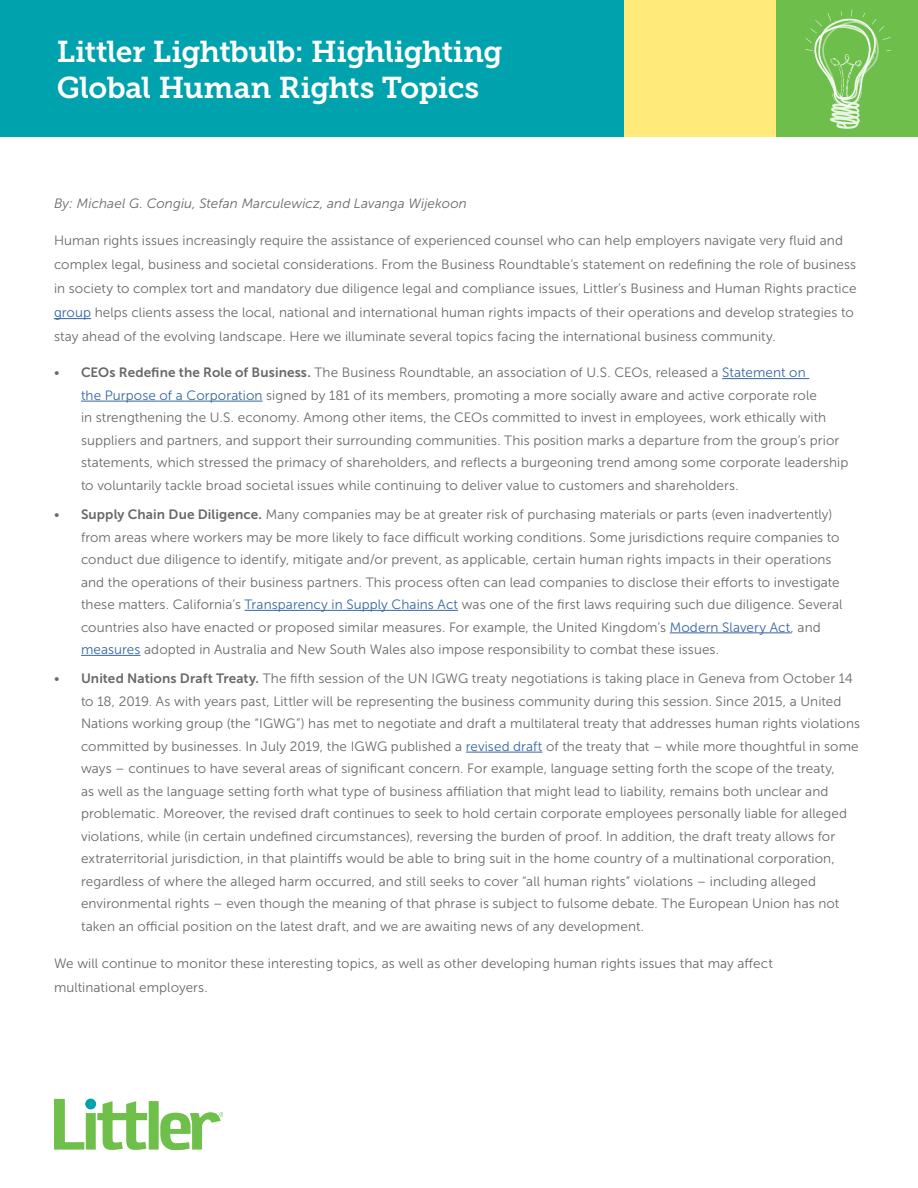
<style>
.page{position:relative;width:918px;height:1188px;background:#fff}
.page>*{position:absolute;margin:0;border:0;box-sizing:border-box;transform-origin:0 0}
.H1_-_Section{font:30px/36px "Museo Slab 700";letter-spacing:-.015em;color:#fff}
.body{font:13.5px/22.5px "Museo Sans 300";letter-spacing:.005em;color:#69696c}
.body-2{font:italic 13.5px "Museo Sans 300";letter-spacing:.005em;color:#69696c}
.s1{color:#3667a4}
.s2{font-family:"Museo Sans 700"}
</style>
<div class="page">
<hr style="left:54px;top:318px;width:37px;height:1px;background:#3667a4">
<hr style="left:722px;top:378px;width:87px;height:1px;background:#3667a4">
<hr style="left:81px;top:401px;width:182px;height:1px;background:#3667a4">
<hr style="left:245px;top:610px;width:213px;height:1px;background:#3667a4">
<hr style="left:670px;top:633px;width:121px;height:1px;background:#3667a4">
<hr style="left:81px;top:655px;width:60px;height:1px;background:#3667a4">
<hr style="left:466px;top:752px;width:76px;height:1px;background:#3667a4">
<div style="left:0;top:0;width:918px;height:137px;background:#00a2ae"></div>
<div style="left:774px;top:0;width:144px;height:137px;background:#6dbe4b"></div>
<div style="left:624px;top:0;width:151px;height:137px;background:#ffea7a"></div>
<svg style="left:805px;top:10px;width:86px;height:119px"></svg>
<div style="left:149px;top:1101px;width:10px;height:49px;background:#6fbf4b"></div>
<svg style="left:54px;top:1099px;width:93px;height:51px"></svg>
<svg style="left:160px;top:1112px;width:62px;height:38px"></svg>
<p class="H1_-_Section" style="left:57px;top:33px;width:447px">Littler Lightbulb: Highlighting<br>Global Human Rights Topics</p>
<p class="body-2" style="left:54px;top:196px;width:415px">By: Michael G. Congiu, Stefan Marculewicz, and Lavanga Wijekoon</p>
<p class="body" style="left:54px;top:229px;width:804px;line-height:24px">Human rights issues increasingly require the assistance of experienced counsel who can help employers navigate very fluid and complex legal, business and societal considerations. From the Business Roundtable’s statement on redefining the role of business in society to complex tort and mandatory due diligence legal and compliance issues, Littler’s Business and Human Rights practice <span class="s1">group</span> helps clients assess the local, national and international human rights impacts of their operations and develop strategies to stay ahead of the evolving landscape. Here we illuminate several topics facing the international business community.</p>
<p class="body" style="left:81px;top:361px;width:769px;text-indent:-27px">• <span class="s2">CEOs Redefine the Role of Business.</span> The Business Roundtable, an association of U.S. CEOs, released a <span class="s1">Statement on<br>the Purpose of a Corporation</span> signed by 181 of its members, promoting a more socially aware and active corporate role<br>in strengthening the U.S. economy. Among other items, the CEOs committed to invest in employees, work ethically with suppliers and partners, and support their surrounding communities. This position marks a departure from the group’s prior statements, which stressed the primacy of shareholders, and reflects a burgeoning trend among some corporate leadership to voluntarily tackle broad societal issues while continuing to deliver value to customers and shareholders.</p>
<p class="body" style="left:81px;top:503px;width:763px;text-indent:-27px">• <span class="s2">Supply Chain Due Diligence.</span> Many companies may be at greater risk of purchasing materials or parts (even inadvertently) from areas where workers may be more likely to face difficult working conditions. Some jurisdictions require companies to conduct due diligence to identify, mitigate and/or prevent, as applicable, certain human rights impacts in their operations and the operations of their business partners. This process often can lead companies to disclose their efforts to investigate these matters. California’s <span class="s1">Transparency in Supply Chains Act</span> was one of the first laws requiring such due diligence. Several countries also have enacted or proposed similar measures. For example, the United Kingdom’s <span class="s1">Modern Slavery Act</span>, and <span class="s1">measures</span> adopted in Australia and New South Wales also impose responsibility to combat these issues.</p>
<p class="body" style="left:81px;top:667px;width:781px;text-indent:-27px">• <span class="s2">United Nations Draft Treaty.</span> The fifth session of the UN IGWG treaty negotiations is taking place in Geneva from October 14 to 18, 2019. As with years past, Littler will be representing the business community during this session. Since 2015, a United Nations working group (the “IGWG”) has met to negotiate and draft a multilateral treaty that addresses human rights violations committed by businesses. In July 2019, the IGWG published a <span class="s1">revised draft</span> of the treaty that – while more thoughtful in some ways – continues to have several areas of significant concern. For example, language setting forth the scope of the treaty,<br>as well as the language setting forth what type of business affiliation that might lead to liability, remains both unclear and problematic. Moreover, the revised draft continues to seek to hold certain corporate employees personally liable for alleged violations, while (in certain undefined circumstances), reversing the burden of proof. In addition, the draft treaty allows for extraterritorial jurisdiction, in that plaintiffs would be able to bring suit in the home country of a multinational corporation, regardless of where the alleged harm occurred, and still seeks to cover “all human rights” violations – including alleged environmental rights – even though the meaning of that phrase is subject to fulsome debate. The European Union has not taken an official position on the latest draft, and we are awaiting news of any development.</p>
<p class="body" style="left:54px;top:952px;width:721px;line-height:24px">We will continue to monitor these interesting topics, as well as other developing human rights issues that may affect multinational employers.</p>
</div>
